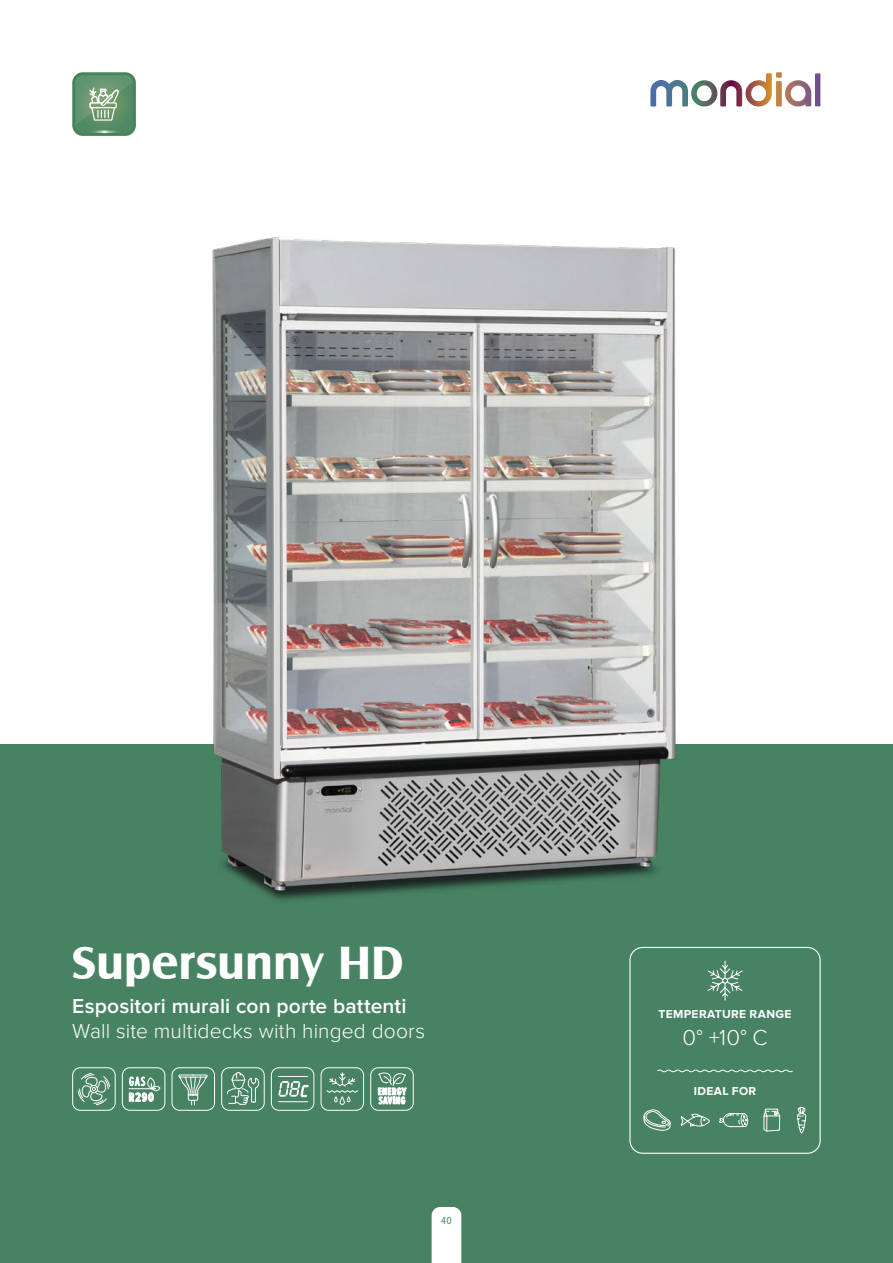
<style>
.page{position:relative;width:893px;height:1263px;background:#fff}
.page>*{position:absolute;margin:0;border:0;box-sizing:border-box;transform-origin:0 0}
.t1{font:700 48px "Castle T";color:#fff}
.t2{font:300 22.5px "Proxima Nova";color:#fff}
.t3{font:300 21px "Proxima Nova";letter-spacing:.005em;color:#fff}
.t4{font:600 21px "Proxima Nova";letter-spacing:.005em;color:#fff}
.t5{font:700 12px "Proxima Nova";letter-spacing:.03em;color:#fff}
.t6{font:10.5px "Proxima Nova Cond";color:#478262}
</style>
<div class="page">
<div style="left:0;top:744px;width:893px;height:519px;background:#478262"></div>
<svg style="left:650px;top:72px;width:170px;height:34px"></svg>
<div style="left:72px;top:72px;width:64px;height:64px;background:#46825a;border-radius:11px"></div>
<svg style="left:75px;top:75px;width:58px;height:58px"></svg>
<svg style="left:707px;top:970px;width:36px;height:31px"></svg>
<svg style="left:657px;top:1069px;width:136px;height:4px"></svg>
<svg style="left:643px;top:1109px;width:28px;height:22px"></svg>
<svg style="left:680px;top:1113px;width:30px;height:14px"></svg>
<svg style="left:719px;top:1113px;width:29px;height:14px"></svg>
<svg style="left:763px;top:1108px;width:18px;height:24px"></svg>
<svg style="left:797px;top:1106px;width:10px;height:28px"></svg>
<div style="left:629px;top:947px;width:192px;height:207px;border:1px solid #fff;border-radius:13px"></div>
<img style="left:212px;top:237px;width:524px;height:745px">
<svg style="left:77px;top:1073px;width:33px;height:32px"></svg>
<div style="left:72px;top:1067px;width:44px;height:44px;border:1px solid #fff;border-radius:8px"></div>
<svg style="left:122px;top:1067px;width:44px;height:44px"></svg>
<div style="left:172px;top:1067px;width:43px;height:44px;border:1px solid #fff;border-radius:8px"></div>
<svg style="left:178px;top:1074px;width:30px;height:31px"></svg>
<svg style="left:221px;top:1067px;width:44px;height:44px"></svg>
<div style="left:271px;top:1067px;width:43px;height:44px;border:1px solid #fff;border-radius:8px"></div>
<svg style="left:278px;top:1081px;width:31px;height:17px"></svg>
<hr style="left:278px;top:1076px;width:30px;height:1px;background:#fff">
<hr style="left:278px;top:1101px;width:30px;height:1px;background:#fff">
<div style="left:321px;top:1067px;width:43px;height:44px;border:1px solid #fff;border-radius:8px"></div>
<div style="left:340px;top:1096px;width:5px;height:9px;border:1px solid #fff;border-radius:2px"></div>
<svg style="left:326px;top:1072px;width:33px;height:30px"></svg>
<div style="left:370px;top:1067px;width:44px;height:44px;border:1px solid #fff;border-radius:8px"></div>
<svg style="left:378px;top:1072px;width:28px;height:32px"></svg>
<hr style="left:892px;top:494px;width:1px;height:198px;background:#ebebeb">
<div style="left:432px;top:1207px;width:29px;height:56px;background:#fff"></div>
<h1 class="t1" style="left:72px;top:935px;width:333px">Supersunny HD</h1>
<p class="t4" style="left:72px;top:993px;width:336px">Espositori murali con porte battenti</p>
<p class="t3" style="left:72px;top:1019px;width:354px">Wall site multidecks with hinged doors</p>
<p class="t6" style="left:441px;top:1214px;width:12px">40</p>
<p class="t5" style="left:659px;top:1007px;width:134px">TEMPERATURE RANGE</p>
<p class="t2" style="left:682px;top:1025px;width:87px">0° +10° C</p>
<p class="t5" style="left:694px;top:1084px;width:64px">IDEAL FOR</p>
</div>
